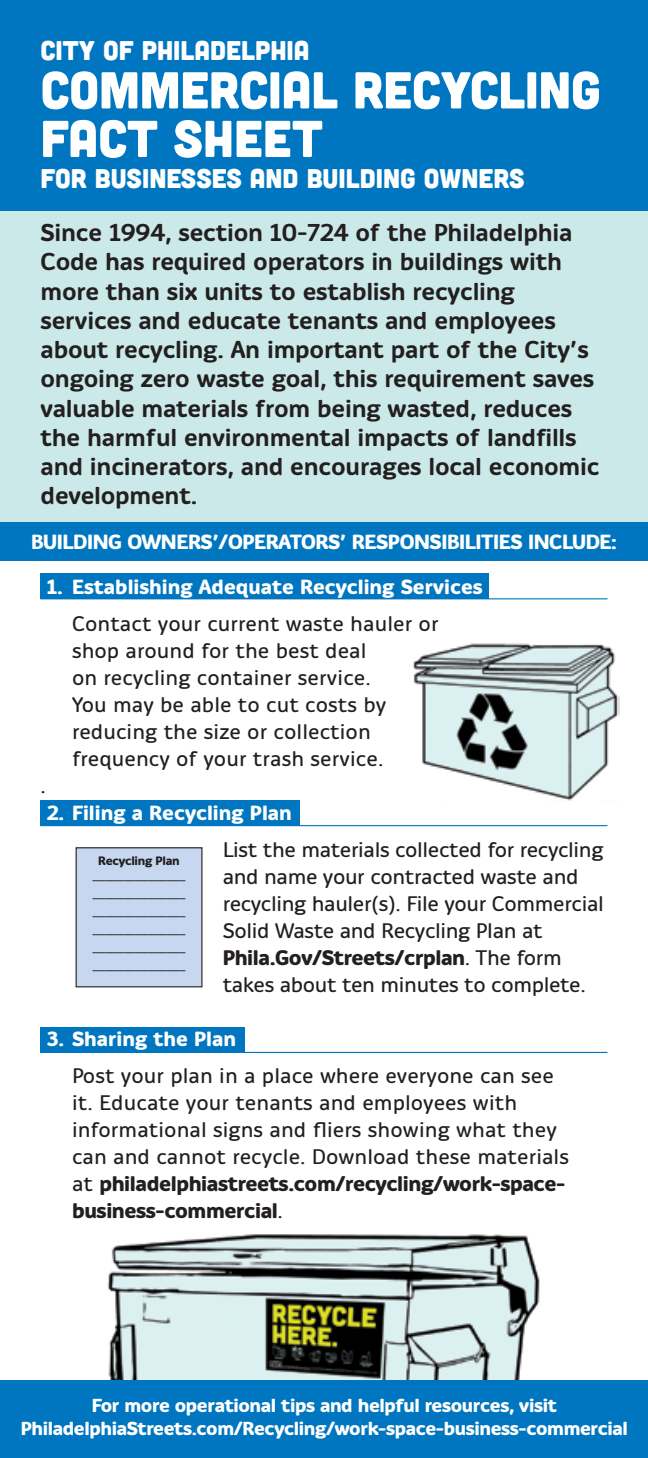
<style>
.page{position:relative;width:648px;height:1458px;background:#fff}
.page>*{position:absolute;margin:0;border:0;box-sizing:border-box;transform-origin:0 0}
.t1{font:51.75px/48.6px "Cubano";letter-spacing:-.005em;color:#fff}
.t2{font:27px "Cubano";color:#fff}
.t3{font:600 24.75px/29.2px "Ovink";letter-spacing:-.01em;color:#231f20}
.t4{font:500 21.38px/27px "Ovink";color:#231f20}
.t5{font:500 21.38px/27px "Ovink";letter-spacing:-.02em;color:#231f20}
.t6{font:700 20.7px "Ovink";color:#fff}
.t7{font:700 20.7px "Ovink";letter-spacing:-.02em;color:#fff}
.t8{font:700 19.12px/22.5px "Ovink";letter-spacing:-.02em;color:#fff;text-align:center}
.t9{font:500 12.38px/18px "Ovink";color:#231f20;text-align:justify}
.t10{font:700 12.38px "Ovink";letter-spacing:-.02em;color:#231f20}
.s1{font-weight:700}
</style>
<div class="page">
<img style="left:107px;top:1234px;width:433px;height:146px">
<div style="left:40px;top:573px;width:449px;height:26px;background:#0076c0"></div>
<div style="left:40px;top:800px;width:260px;height:26px;background:#0076c0"></div>
<hr style="left:40px;top:825px;width:568px;height:1px;background:#0076c0">
<div style="left:40px;top:1027px;width:205px;height:26px;background:#0076c0"></div>
<hr style="left:40px;top:1052px;width:568px;height:1px;background:#0076c0">
<hr style="left:40px;top:598px;width:568px;height:1px;background:#0076c0">
<div style="left:0;top:0;width:648px;height:214px;background:#0076c0"></div>
<div style="left:0;top:211px;width:648px;height:314px;background:#cae9e8"></div>
<div style="left:0;top:522px;width:648px;height:39px;background:#0076c0"></div>
<div style="left:0;top:1380px;width:648px;height:78px;background:#0076c0"></div>
<div style="left:76px;top:848px;width:126px;height:139px;background:#c7d7ef"></div>
<div style="left:76px;top:847px;width:126px;height:140px;border:1px solid #231f20"></div>
<img style="left:412px;top:643px;width:208px;height:158px">
<p class="t2" style="left:40px;top:33px;width:271px">CITY OF PHILADELPHIA</p>
<h1 class="t1" style="left:40px;top:64px;width:562px">COMMERCIAL RECYCLING<br>FACT SHEET</h1>
<p class="t2" style="left:40px;top:161px;width:486px">FOR BUSINESSES AND BUILDING OWNERS</p>
<p class="t3" style="left:40px;top:219px;width:561px">Since 1994, section 10-724 of the Philadelphia Code has required operators in buildings with more than six units to establish recycling services and educate tenants and employees about recycling. An important part of the City’s ongoing zero waste goal, this requirement saves valuable materials from being wasted, reduces the harmful environmental impacts of landfills and incinerators, and encourages local economic development.</p>
<p class="t7" style="left:31px;top:529px;width:587px">BUILDING OWNERS’/OPERATORS’ RESPONSIBILITIES INCLUDE:</p>
<p class="t6" style="left:47px;top:574px;width:438px">1. Establishing Adequate Recycling Services</p>
<p class="t4" style="left:72px;top:611px;width:368px">Contact your current waste hauler or shop around for the best deal<br>on recycling container service.<br>You may be able to cut costs by reducing the size or collection frequency of your trash service.</p>
<p class="t4" style="left:40px;top:773px;width:7px">.</p>
<p class="t6" style="left:47px;top:801px;width:247px">2. Filing a Recycling Plan</p>
<p class="t5" style="left:223px;top:837px;width:383px">List the materials collected for recycling and name your contracted waste and recycling hauler(s). File your Commercial Solid Waste and Recycling Plan at <span class="s1">Phila.Gov/Streets/crplan</span>. The form takes about ten minutes to complete.</p>
<p class="t6" style="left:47px;top:1027px;width:191px">3. Sharing the Plan</p>
<p class="t4" style="left:72px;top:1063px;width:499px">Post your plan in a place where everyone can see it. Educate your tenants and employees with informational signs and fliers showing what they can and cannot recycle. Download these materials at <span class="s1">philadelphiastreets.com/recycling/work-space&shy;business-commercial</span>.</p>
<p class="t10" style="left:98px;top:854px;width:83px">Recycling Plan</p>
<p class="t9" style="left:92px;top:866px;width:95px">_______________ _______________ _______________ _______________ _______________ _______________</p>
<p class="t8" style="left:21px;top:1395px;width:609px">For more operational tips and helpful resources, visit<br>PhiladelphiaStreets.com/Recycling/work-space-business-commercial</p>
</div>
